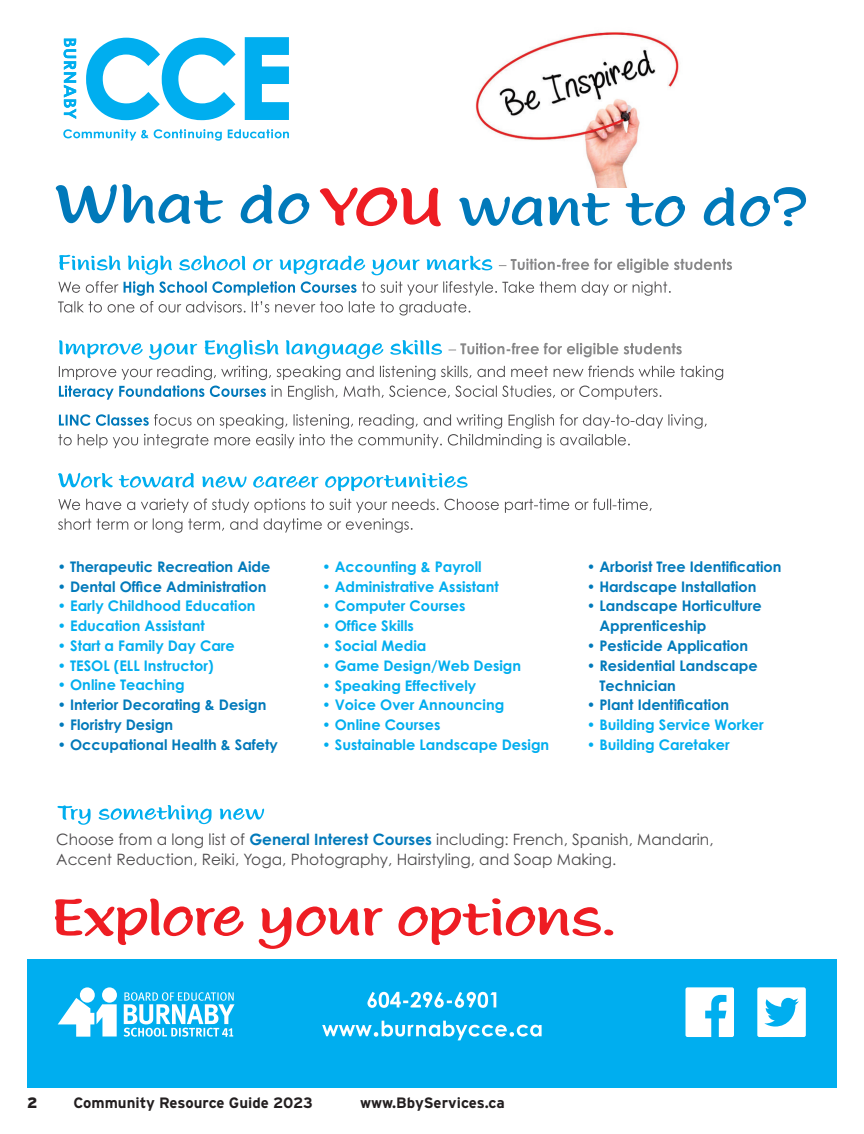
<style>
.page{position:relative;width:864px;height:1134px;background:#fff}
.page>*{position:absolute;margin:0;border:0;box-sizing:border-box;transform-origin:0 0}
.t1{font:15.6px/20.5px "Century Gothic";color:#4d4b4d}
.t2{font:700 15px "Interstate";color:#231f20}
.t3{font:900 15px "Interstate";color:#231f20}
.t4{font:700 14.7px "Century Gothic";color:#00aeef}
.t5{font:700 14.7px/19.8px "Century Gothic";color:#0079ba}
.t6{font:700 13.65px "Century Gothic";color:#4ab87b}
.s1{font-weight:700;color:#0079ba}
</style>
<div class="page">
<div style="left:27px;top:959px;width:810px;height:129px;background:#00aeef"></div>
<svg style="left:58px;top:987px;width:748px;height:53px"></svg>
<svg style="left:57px;top:805px;width:207px;height:20px"></svg>
<svg style="left:58px;top:499px;width:594px;height:34px"></svg>
<svg style="left:58px;top:473px;width:410px;height:18px"></svg>
<svg style="left:58px;top:414px;width:649px;height:34px"></svg>
<svg style="left:59px;top:366px;width:664px;height:34px"></svg>
<svg style="left:449px;top:343px;width:233px;height:14px"></svg>
<svg style="left:59px;top:340px;width:383px;height:20px"></svg>
<svg style="left:58px;top:281px;width:613px;height:35px"></svg>
<svg style="left:499px;top:259px;width:233px;height:14px"></svg>
<svg style="left:59px;top:255px;width:433px;height:20px"></svg>
<svg style="left:459px;top:187px;width:347px;height:40px"></svg>
<svg style="left:320px;top:187px;width:121px;height:39px"></svg>
<img style="left:475px;top:32px;width:204px;height:155px">
<svg style="left:63px;top:37px;width:226px;height:104px"></svg>
<svg style="left:56px;top:184px;width:253px;height:40px"></svg>
<svg style="left:55px;top:898px;width:558px;height:51px"></svg>
<p class="t6" style="left:58px;top:554px;width:10px">•</p>
<p class="t5" style="left:57px;top:556px;width:215px">• Therapeutic Recreation Aide</p>
<p class="t5" style="left:57px;top:576px;width:211px">• Dental Office Administration</p>
<p class="t4" style="left:57px;top:597px;width:200px">• Early Childhood Education</p>
<p class="t4" style="left:57px;top:617px;width:149px">• Education Assistant</p>
<p class="t4" style="left:57px;top:636px;width:179px">• Start a Family Day Care</p>
<p class="t4" style="left:57px;top:656px;width:158px">• TESOL (ELL Instructor)</p>
<p class="t4" style="left:57px;top:676px;width:129px">• Online Teaching</p>
<p class="t5" style="left:57px;top:695px;width:211px">• Interior Decorating &amp; Design</p>
<p class="t5" style="left:57px;top:714px;width:117px">• Floristry Design</p>
<p class="t5" style="left:57px;top:734px;width:222px">• Occupational Health &amp; Safety</p>
<p class="t4" style="left:322px;top:557px;width:161px">• Accounting &amp; Payroll</p>
<p class="t4" style="left:322px;top:577px;width:178px">• Administrative Assistant</p>
<p class="t4" style="left:322px;top:597px;width:145px">• Computer Courses</p>
<p class="t4" style="left:322px;top:617px;width:93px">• Office Skills</p>
<p class="t4" style="left:322px;top:636px;width:106px">• Social Media</p>
<p class="t4" style="left:322px;top:656px;width:201px">• Game Design/Web Design</p>
<p class="t4" style="left:322px;top:676px;width:156px">• Speaking Effectively</p>
<p class="t4" style="left:322px;top:696px;width:184px">• Voice Over Announcing</p>
<p class="t4" style="left:322px;top:716px;width:120px">• Online Courses</p>
<p class="t4" style="left:322px;top:735px;width:229px">• Sustainable Landscape Design</p>
<p class="t5" style="left:587px;top:556px;width:196px">• Arborist Tree Identification</p>
<p class="t5" style="left:587px;top:576px;width:171px">• Hardscape Installation</p>
<p class="t5" style="left:599px;top:596px;width:164px;text-indent:-13px">• Landscape Horticulture<br>Apprenticeship</p>
<p class="t5" style="left:587px;top:635px;width:163px">• Pesticide Application</p>
<p class="t5" style="left:599px;top:655px;width:160px;text-indent:-13px">• Residential Landscape<br>Technician</p>
<p class="t5" style="left:587px;top:695px;width:144px">• Plant Identification</p>
<p class="t4" style="left:587px;top:716px;width:179px">• Building Service Worker</p>
<p class="t4" style="left:587px;top:735px;width:145px">• Building Caretaker</p>
<p class="t1" style="left:56px;top:829px;width:659px">Choose from a long list of <span class="s1">General Interest Courses</span> including: French, Spanish, Mandarin,<br>Accent Reduction, Reiki, Yoga, Photography, Hairstyling, and Soap Making.</p>
<p class="t3" style="left:27px;top:1093px;width:12px">2</p>
<p class="t2" style="left:74px;top:1093px;width:241px">Community Resource Guide 2023</p>
<p class="t2" style="left:360px;top:1093px;width:146px">www.BbyServices.ca</p>
</div>
